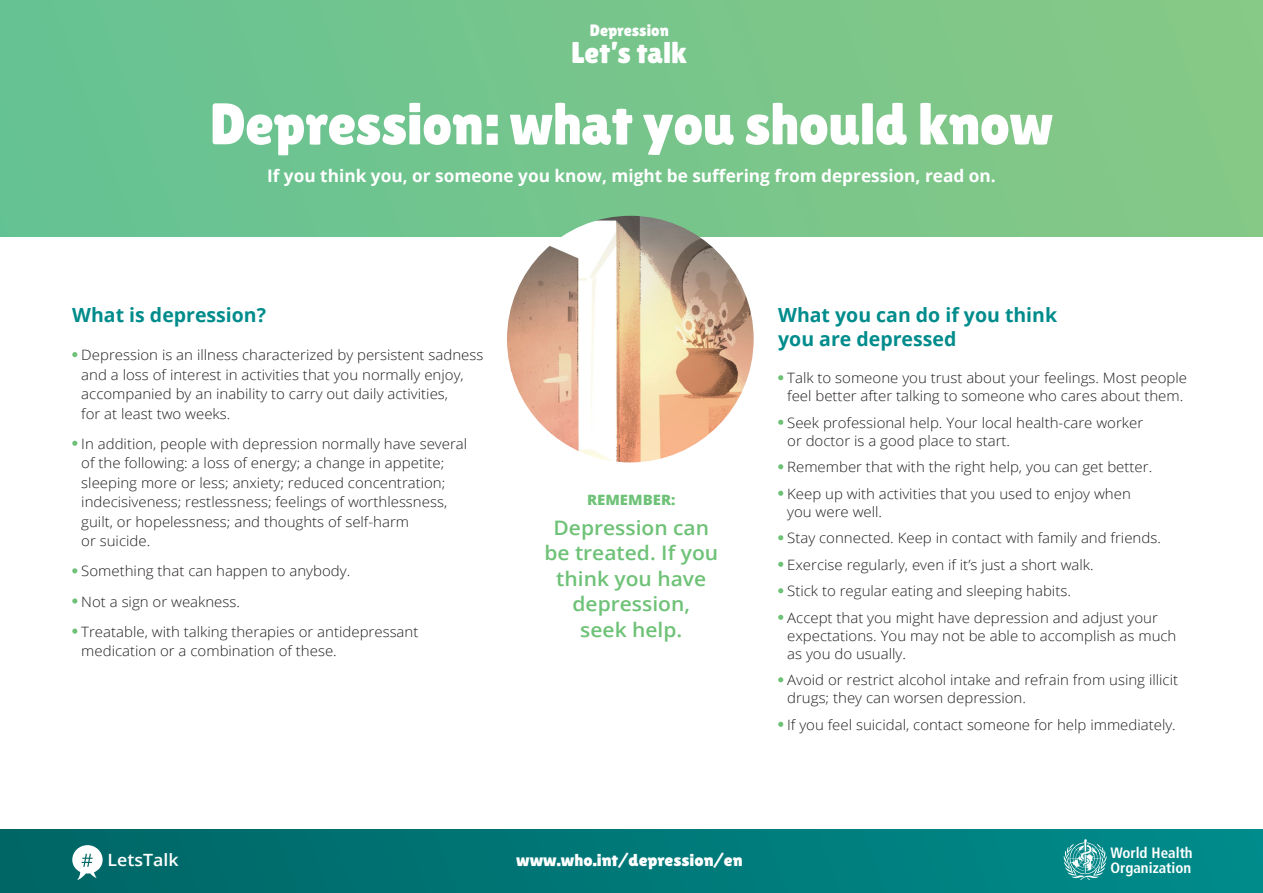
<style>
.page{position:relative;width:1263px;height:893px;background:#fff}
.page>*{position:absolute;margin:0;border:0;box-sizing:border-box;transform-origin:0 0}
.t1{font:58.5px "Lilita One";letter-spacing:-.01em;color:#fff}
.t2{font:30px "Lilita One";color:#fff}
.t3{font:600 19.95px/25.5px "Open Sans";color:#6ec277;text-align:center;scale:1.05 1}
.t4{font:700 19.5px/24px "Open Sans";color:#008c8c}
.t5{font:700 17.25px "Open Sans";color:#fff}
.t6{font:17.1px "Lilita One";color:#fff;scale:1.05 1}
.t7{font:600 16.95px "Open Sans";color:#fff;scale:1.05 1}
.t8{font:16.5px "Lilita One";color:#fff}
.t9{font:700 condensed 15px/15px "Frutiger";color:#fff}
.t10{font:300 14.25px/19.5px "Open Sans";color:#231f20;scale:1.05 1}
.t11{font:800 14.25px "Open Sans";color:#6ec277;scale:1.05 1}
</style>
<div class="page">
<div style="left:0;top:829px;width:1263px;height:64px;background:linear-gradient(to right,#006565,#008b8b)"></div>
<svg style="left:72px;top:845px;width:31px;height:35px"></svg>
<div style="left:0;top:0;width:1263px;height:237px;background:linear-gradient(to right,#65c293,#87c886)"></div>
<img style="left:507px;top:216px;width:247px;height:246px;border-radius:123px">
<svg style="left:1064px;top:839px;width:42px;height:41px;background:#50abab"></svg>
<svg style="left:72px;top:352px;width:5px;height:5px"></svg>
<svg style="left:72px;top:441px;width:5px;height:5px"></svg>
<svg style="left:72px;top:568px;width:5px;height:5px"></svg>
<svg style="left:72px;top:598px;width:5px;height:6px"></svg>
<svg style="left:72px;top:629px;width:5px;height:5px"></svg>
<svg style="left:778px;top:375px;width:5px;height:5px"></svg>
<svg style="left:778px;top:420px;width:5px;height:5px"></svg>
<svg style="left:778px;top:464px;width:5px;height:5px"></svg>
<svg style="left:778px;top:491px;width:5px;height:5px"></svg>
<svg style="left:778px;top:535px;width:5px;height:5px"></svg>
<svg style="left:778px;top:562px;width:5px;height:5px"></svg>
<svg style="left:778px;top:588px;width:5px;height:5px"></svg>
<svg style="left:778px;top:615px;width:5px;height:5px"></svg>
<svg style="left:778px;top:677px;width:5px;height:5px"></svg>
<svg style="left:778px;top:722px;width:5px;height:5px"></svg>
<p class="t8" style="left:590px;top:21px;width:80px">Depression</p>
<h2 class="t2" style="left:571px;top:35px;width:117px">Let’s talk</h2>
<h1 class="t1" style="left:210px;top:90px;width:845px">Depression: what you should know</h1>
<p class="t5" style="left:267px;top:163px;width:730px">If you think you, or someone you know, might be suffering from depression, read on.</p>
<h3 class="t4" style="left:72px;top:302px;width:195px">What is depression?</h3>
<p class="t10" style="left:81px;top:345px;width:384px">Depression is an illness characterized by persistent sadness and a loss of interest in activities that you normally enjoy, accompanied by an inability to carry out daily activities,<br>for at least two weeks.</p>
<p class="t10" style="left:81px;top:433px;width:369px">In addition, people with depression normally have several of the following: a loss of energy; a change in appetite; sleeping more or less; anxiety; reduced concentration; indecisiveness; restlessness; feelings of worthlessness, guilt, or hopelessness; and thoughts of self-harm<br>or suicide.</p>
<p class="t10" style="left:81px;top:556px;width:323px;line-height:30.2px">Something that can happen to anybody.<br>Not a sign or weakness.<br>Treatable, with talking therapies or antidepressant</p>
<p class="t10" style="left:81px;top:641px;width:245px">medication or a combination of these.</p>
<p class="t11" style="left:587px;top:489px;width:86px">REMEMBER:</p>
<h3 class="t3" style="left:544px;top:514px;width:167px">Depression can be treated. If you think you have depression,<br>seek help.</h3>
<h3 class="t4" style="left:778px;top:303px;width:280px">What you can do if you think you are depressed</h3>
<p class="t10" style="left:787px;top:369px;width:382px;line-height:18px">Talk to someone you trust about your feelings. Most people feel better after talking to someone who cares about them.</p>
<p class="t10" style="left:787px;top:413px;width:341px;line-height:18px">Seek professional help. Your local health-care worker or doctor is a good place to start.</p>
<p class="t10" style="left:787px;top:453px;width:349px;line-height:26.5px">Remember that with the right help, you can get better.<br>Keep up with activities that you used to enjoy when</p>
<p class="t10" style="left:787px;top:498px;width:357px;line-height:26.5px">you were well.<br>Stay connected. Keep in contact with family and friends.<br>Exercise regularly, even if it’s just a short walk.<br>Stick to regular eating and sleeping habits.<br>Accept that you might have depression and adjust your</p>
<p class="t10" style="left:787px;top:626px;width:372px;line-height:18px">expectations. You may not be able to accomplish as much as you do usually.</p>
<p class="t10" style="left:787px;top:671px;width:374px;line-height:18px">Avoid or restrict alcohol intake and refrain from using illicit drugs; they can worsen depression.</p>
<p class="t10" style="left:787px;top:715px;width:372px">If you feel suicidal, contact someone for help immediately.</p>
<p class="t7" style="left:107px;top:848px;width:69px">LetsTalk</p>
<p class="t6" style="left:516px;top:850px;width:217px">www.who.int/depression/en</p>
<p class="t9" style="left:1110px;top:845px;width:84px">World Health<br>Organization</p>
</div>
